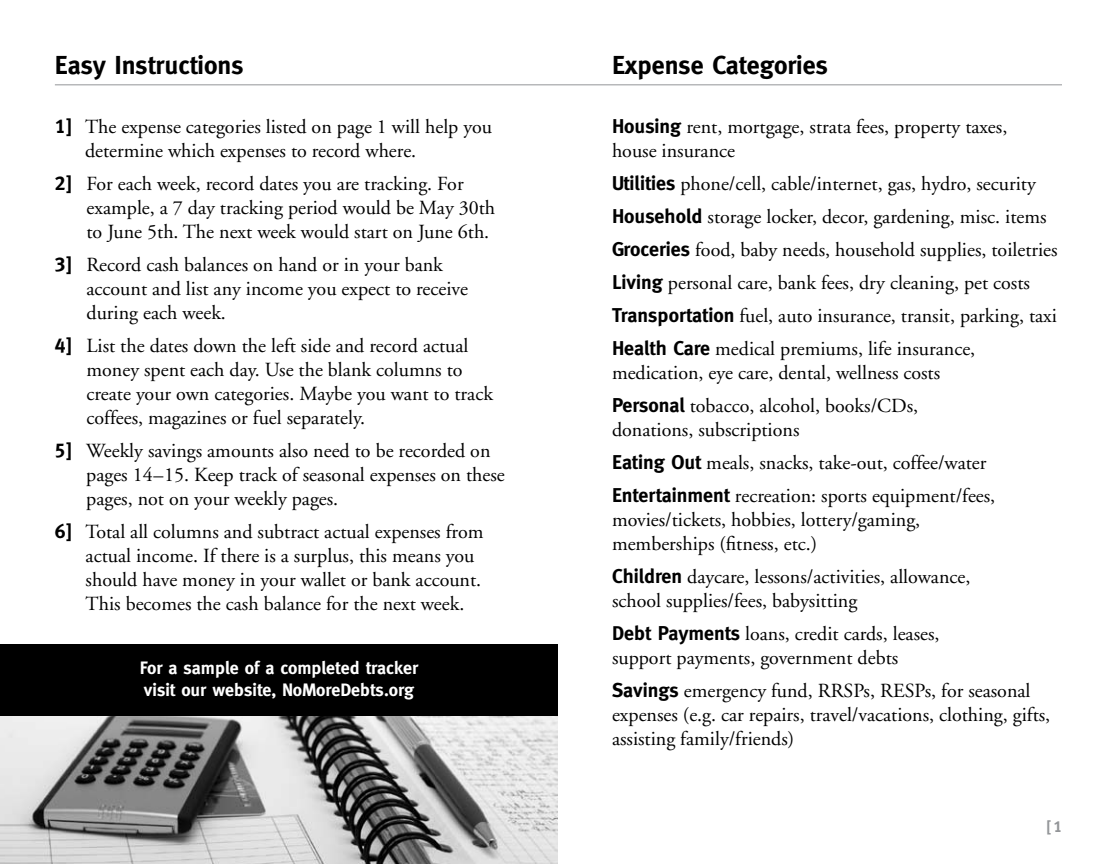
<style>
.page{position:relative;width:1116px;height:864px;background:#fff}
.page>*{position:absolute;margin:0;border:0;box-sizing:border-box;transform-origin:0 0}
.t1{font:700 26px "Meta";color:#000}
.t2{font:20px/24px "Adobe Garamond";color:#000}
.t3{font:700 18px/22px "Meta";color:#fff}
.t4{font:16px "Meta Plus Bold Caps";color:#939598}
.s1{font-family:"Meta Plus Bold Caps"}
.s2{font-family:"Meta";font-weight:700}
</style>
<div class="page">
<hr style="left:55px;top:84px;width:1007px;height:1px;background:#939598">
<img style="left:0;top:716px;width:558px;height:148px">
<div style="left:0;top:644px;width:558px;height:72px;background:#000"></div>
<h1 class="t1" style="left:55px;top:50px;width:190px">Easy Instructions</h1>
<p class="t2" style="left:85px;top:116px;width:409px;text-indent:-30px"><span class="s1">1]</span> The expense categories listed on page 1 will help you determine which expenses to record where.</p>
<p class="t2" style="left:87px;top:173px;width:410px;text-indent:-32px"><span class="s1">2]</span> For each week, record dates you are tracking. For example, a 7 day tracking period would be May 30th to June 5th. The next week would start on June 6th.</p>
<p class="t2" style="left:87px;top:254px;width:383px;text-indent:-32px"><span class="s1">3]</span> Record cash balances on hand or in your bank account and list any income you expect to receive during each week.</p>
<p class="t2" style="left:87px;top:335px;width:408px;text-indent:-32px"><span class="s1">4]</span> List the dates down the left side and record actual money spent each day. Use the blank columns to create your own categories. Maybe you want to track coffees, magazines or fuel separately.</p>
<p class="t2" style="left:86px;top:440px;width:420px;text-indent:-31px"><span class="s1">5]</span> Weekly savings amounts also need to be recorded on pages 14–15. Keep track of seasonal expenses on these pages, not on your weekly pages.</p>
<p class="t2" style="left:86px;top:521px;width:399px;text-indent:-31px"><span class="s1">6]</span> Total all columns and subtract actual expenses from actual income. If there is a surplus, this means you should have money in your wallet or bank account.<br>This becomes the cash balance for the next week.</p>
<p class="t3" style="left:140px;top:657px;width:280px">For a sample of a completed tracker visit our website, NoMoreDebts.org</p>
<h1 class="t1" style="left:612px;top:50px;width:217px">Expense Categories</h1>
<p class="t2" style="left:612px;top:116px;width:397px"><span class="s2">Housing</span> rent, mortgage, strata fees, property taxes, house insurance</p>
<p class="t2" style="left:612px;top:168px;width:447px;line-height:33px"><span class="s2">Utilities</span> phone/cell, cable/internet, gas, hydro, security <span class="s2">Household</span> storage locker, decor, gardening, misc. items <span class="s2">Groceries</span> food, baby needs, household supplies, toiletries <span class="s2">Living</span> personal care, bank fees, dry cleaning, pet costs <span class="s2">Transportation</span> fuel, auto insurance, transit, parking, taxi <span class="s2">Health Care</span> medical premiums, life insurance,</p>
<p class="t2" style="left:612px;top:357px;width:330px;line-height:33px">medication, eye care, dental, wellness costs<br><span class="s2">Personal</span> tobacco, alcohol, books/CDs,</p>
<p class="t2" style="left:612px;top:414px;width:385px;line-height:33px">donations, subscriptions<br><span class="s2">Eating Out</span> meals, snacks, take-out, coffee/water<br><span class="s2">Entertainment</span> recreation: sports equipment/fees,</p>
<p class="t2" style="left:612px;top:509px;width:310px">movies/tickets, hobbies, lottery/gaming, memberships (fitness, etc.)</p>
<p class="t2" style="left:612px;top:566px;width:360px"><span class="s2">Children</span> daycare, lessons/activities, allowance, school supplies/fees, babysitting</p>
<p class="t2" style="left:612px;top:623px;width:329px"><span class="s2">Debt Payments</span> loans, credit cards, leases, support payments, government debts</p>
<p class="t2" style="left:612px;top:680px;width:440px"><span class="s2">Savings</span> emergency fund, RRSPs, RESPs, for seasonal expenses (e.g. car repairs, travel/vacations, clothing, gifts, assisting family/friends)</p>
<p class="t4" style="left:1047px;top:818px;width:16px">[1</p>
</div>
